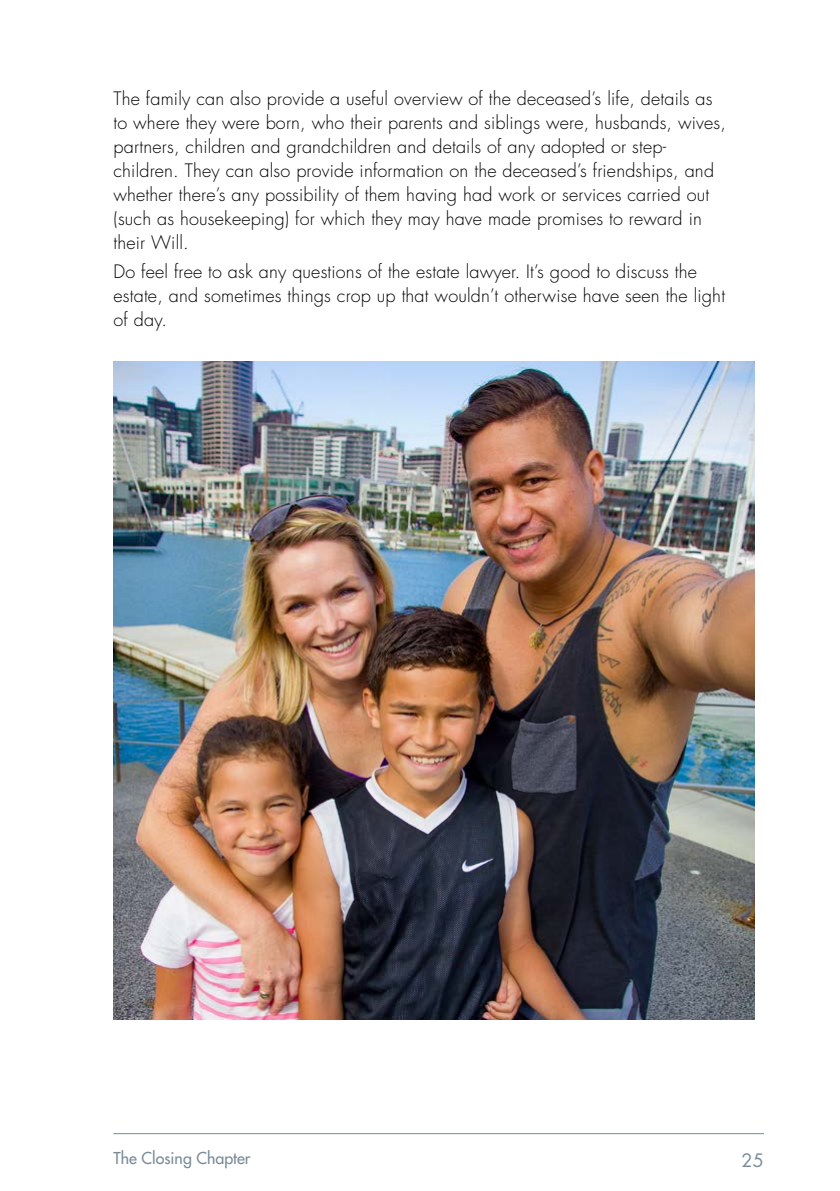
<style>
.page{position:relative;width:840px;height:1191px;background:#fff}
.page>*{position:absolute;margin:0;border:0;box-sizing:border-box;transform-origin:0 0}
.t1{font:300 18px/24px "Futura";letter-spacing:.01em;color:#000}
.t2{font:18px "Futura";color:#798c98}
.t3{font:16px "Futura";color:#798c98}
</style>
<div class="page">
<hr style="left:113px;top:1133px;width:650px;height:1px;background:#798c98">
<img style="left:113px;top:361px;width:641px;height:658px">
<p class="t1" style="left:113px;top:86px;width:613px">The family can also provide a useful overview of the deceased’s life, details as to where they were born, who their parents and siblings were, husbands, wives, partners, children and grandchildren and details of any adopted or step&shy;children. They can also provide information on the deceased’s friendships, and whether there’s any possibility of them having had work or services carried out (such as housekeeping) for which they may have made promises to reward in their Will.</p>
<p class="t1" style="left:113px;top:260px;width:612px">Do feel free to ask any questions of the estate lawyer. It’s good to discuss the estate, and sometimes things crop up that wouldn’t otherwise have seen the light of day.</p>
<p class="t3" style="left:113px;top:1147px;width:138px">The Closing Chapter</p>
<p class="t2" style="left:741px;top:1147px;width:24px">25</p>
</div>
